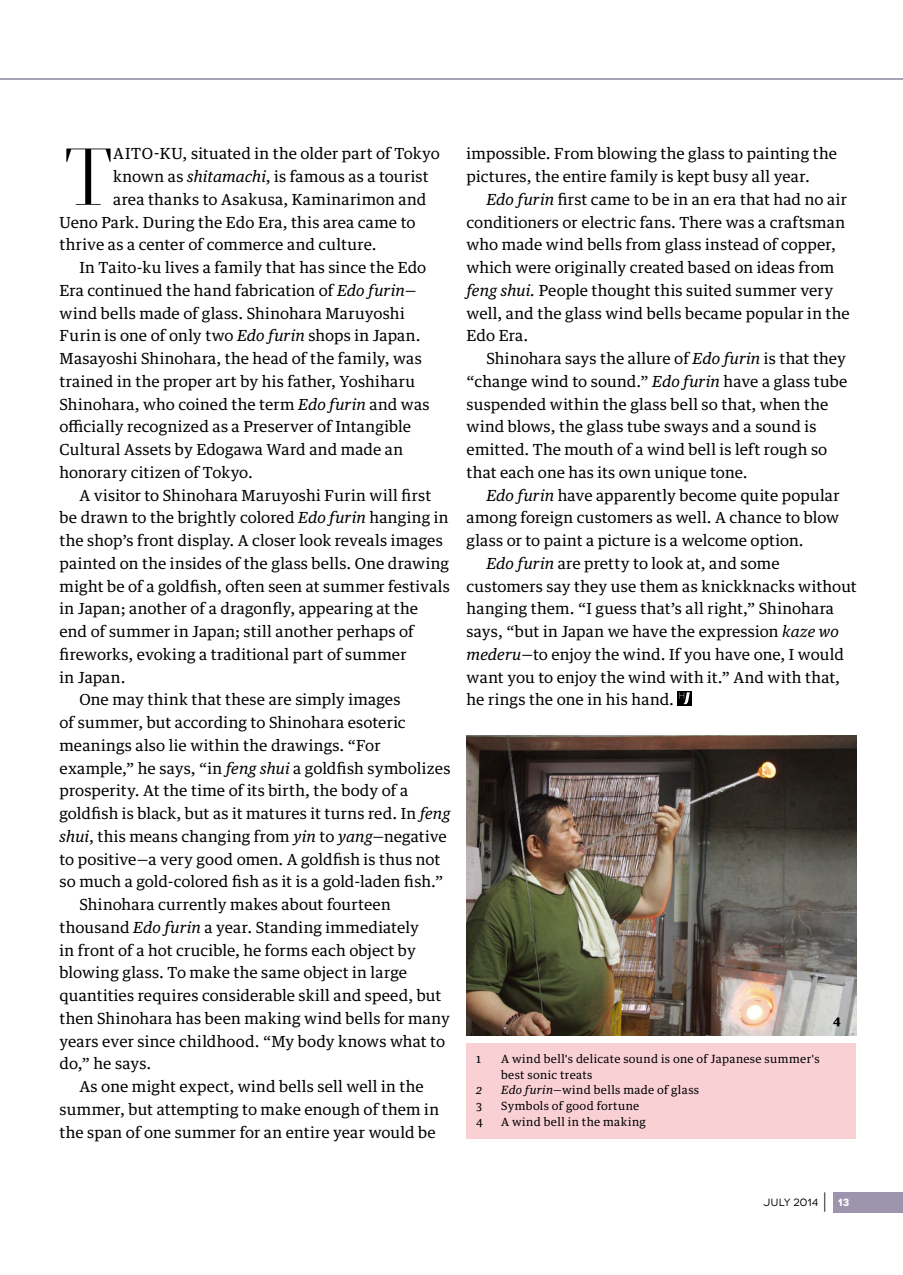
<style>
.page{position:relative;width:903px;height:1275px;background:#fff}
.page>*{position:absolute;margin:0;border:0;box-sizing:border-box;transform-origin:0 0}
.A2_Body_Main{font:300 80.33px "Prumo Display";color:#000}
.A2_Body_Main-2{font:15.4px/22.8px "Guardian Text Egyp";letter-spacing:.01em;color:#000}
.A6_caption{font:900 12.25px "Guardian Text Egyp";color:#000}
.t1{font:11.38px/15.8px "Guardian Text Egyp";letter-spacing:.03em;color:#000}
.t2{font:italic 11.38px "Guardian Text Egyp";color:#000}
.t3{font:10.5px "Novecentowide";letter-spacing:.02em;color:#000}
.s1{font-style:italic}
.s2{font-weight:300;font-size:22.75px}
.s3{font-weight:700;color:#fff}
</style>
<div class="page">
<div style="left:833px;top:1192px;width:70px;height:20px;background:#9c95ad"></div>
<hr style="left:0;top:78px;width:903px;height:2px;background:#a7a1b6">
<div style="left:678px;top:691px;width:14px;height:14px;background:#000"></div>
<svg style="left:679px;top:692px;width:11px;height:12px"></svg>
<img style="left:466px;top:735px;width:390px;height:301px">
<div style="left:466px;top:1044px;width:390px;height:95px;background:#f9d1d5"></div>
<p class="A2_Body_Main" style="left:64px;top:130px;width:49px">T</p>
<p class="A2_Body_Main-2" style="left:113px;top:141px;width:328px">AITO-KU, situated in the older part of Tokyo</p>
<p class="A2_Body_Main-2" style="left:113px;top:164px;width:317px">known as <span class="s1">shitamachi</span>, is famous as a tourist</p>
<p class="A2_Body_Main-2" style="left:113px;top:186px;width:315px">area thanks to Asakusa, Kaminarimon and</p>
<p class="A2_Body_Main-2" style="left:60px;top:209px;width:357px">Ueno Park. During the Edo Era, this area came to</p>
<p class="A2_Body_Main-2" style="left:60px;top:232px;width:318px">thrive as a center of commerce and culture.</p>
<p class="A2_Body_Main-2" style="left:60px;top:255px;width:372px;text-indent:20px">In Taito-ku lives a family that has since the Edo Era continued the hand fabrication of <span class="s1">Edo furin</span>— wind bells made of glass. Shinohara Maruyoshi Furin is one of only two <span class="s1">Edo furin</span> shops in Japan.<br>Masayoshi Shinohara, the head of the family, was trained in the proper art by his father, Yoshiharu Shinohara, who coined the term <span class="s1">Edo furin</span> and was officially recognized as a Preserver of Intangible Cultural Assets by Edogawa Ward and made an honorary citizen of Tokyo.</p>
<p class="A2_Body_Main-2" style="left:60px;top:482px;width:392px;text-indent:20px">A visitor to Shinohara Maruyoshi Furin will first be drawn to the brightly colored <span class="s1">Edo furin</span> hanging in the shop’s front display. A closer look reveals images painted on the insides of the glass bells. One drawing might be of a goldfish, often seen at summer festivals in Japan; another of a dragonfly, appearing at the<br>end of summer in Japan; still another perhaps of fireworks, evoking a traditional part of summer<br>in Japan.</p>
<p class="A2_Body_Main-2" style="left:60px;top:687px;width:392px;text-indent:20px">One may think that these are simply images<br>of summer, but according to Shinohara esoteric meanings also lie within the drawings. “For example,” he says, “in <span class="s1">feng shui</span> a goldfish symbolizes prosperity. At the time of its birth, the body of a goldfish is black, but as it matures it turns red. In <span class="s1">feng shui</span>, this means changing from <span class="s1">yin</span> to <span class="s1">yang</span>—negative to positive—a very good omen. A goldfish is thus not so much a gold-colored fish as it is a gold-laden fish.”</p>
<p class="A2_Body_Main-2" style="left:60px;top:892px;width:392px;text-indent:20px">Shinohara currently makes about fourteen thousand <span class="s1">Edo furin</span> a year. Standing immediately<br>in front of a hot crucible, he forms each object by blowing glass. To make the same object in large quantities requires considerable skill and speed, but then Shinohara has been making wind bells for many years ever since childhood. “My body knows what to do,” he says.</p>
<p class="A2_Body_Main-2" style="left:60px;top:1074px;width:381px;text-align:center">As one might expect, wind bells sell well in the summer, but attempting to make enough of them in the span of one summer for an entire year would be</p>
<p class="A2_Body_Main-2" style="left:466px;top:141px;width:372px">impossible. From blowing the glass to painting the pictures, the entire family is kept busy all year.</p>
<p class="A2_Body_Main-2" style="left:466px;top:186px;width:385px;text-indent:20px"><span class="s1">Edo furin</span> first came to be in an era that had no air conditioners or electric fans. There was a craftsman who made wind bells from glass instead of copper, which were originally created based on ideas from <span class="s1">feng shui.</span> People thought this suited summer very well, and the glass wind bells became popular in the Edo Era.</p>
<p class="A2_Body_Main-2" style="left:466px;top:346px;width:382px;text-indent:20px">Shinohara says the allure of <span class="s1">Edo furin</span> is that they “change wind to sound.” <span class="s1">Edo furin</span> have a glass tube suspended within the glass bell so that, when the wind blows, the glass tube sways and a sound is emitted. The mouth of a wind bell is left rough so that each one has its own unique tone.</p>
<p class="A2_Body_Main-2" style="left:466px;top:482px;width:375px;text-align:justify;text-indent:20px"><span class="s1">Edo furin</span> have apparently become quite popular among foreign customers as well. A chance to blow glass or to paint a picture is a welcome option.</p>
<p class="A2_Body_Main-2" style="left:466px;top:550px;width:392px;text-indent:20px"><span class="s1">Edo furin</span> are pretty to look at, and some customers say they use them as knickknacks without hanging them. “I guess that’s all right,” Shinohara says, “but in Japan we have the expression <span class="s1">kaze wo mederu</span>—to enjoy the wind. If you have one, I would want you to enjoy the wind with it.” And with that, he rings the one in his hand.</p>
<p class="t1" style="left:476px;top:1050px;width:6px">1</p>
<p class="t1" style="left:501px;top:1050px;width:320px">A wind bell's delicate sound is one of Japanese summer's best sonic treats</p>
<p class="t2" style="left:476px;top:1081px;width:7px">2</p>
<p class="t1" style="left:501px;top:1081px;width:200px"><span class="s1">Edo furin</span>—wind bells made of glass</p>
<p class="t1" style="left:476px;top:1097px;width:7px">3</p>
<p class="t1" style="left:501px;top:1097px;width:140px">Symbols of good fortune</p>
<p class="t1" style="left:476px;top:1113px;width:9px">4</p>
<p class="t1" style="left:501px;top:1113px;width:146px">A wind bell in the making</p>
<p class="A6_caption" style="left:833px;top:1011px;width:9px">4</p>
<p class="t3" style="left:764px;top:1196px;width:87px">July 2014 <span class="s2">|</span> <span class="s3">13</span></p>
</div>
